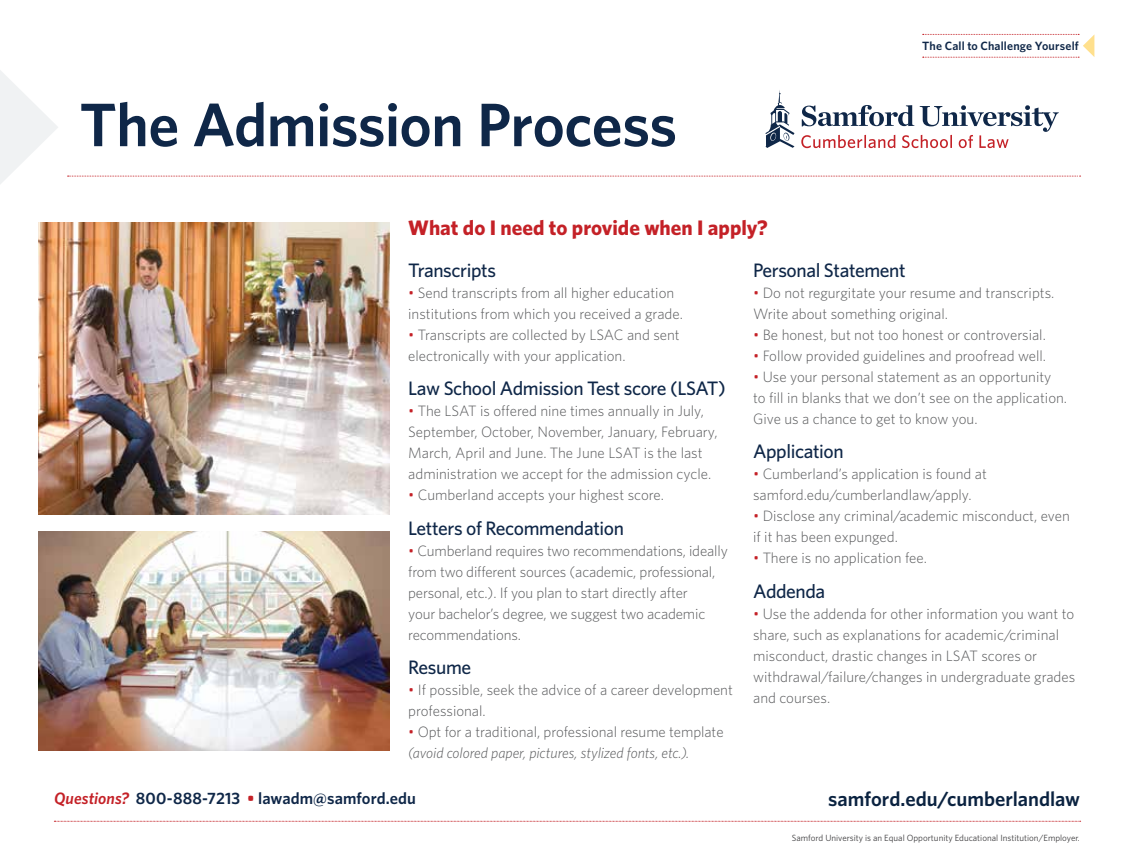
<style>
.page{position:relative;width:1134px;height:864px;background:#fff}
.page>*{position:absolute;margin:0;border:0;box-sizing:border-box;transform-origin:0 0}
.t1{font:600 61.5px "Whitney";letter-spacing:-.01em;color:#0f2748}
.t2{font:700 21px "Whitney";color:#c42127}
.t3{font:600 20.55px "Whitney";color:#0a2240}
.t4{font:500 19.5px "Whitney";letter-spacing:-.02em;color:#0f2748}
.t5{font:600 16.5px "Whitney";letter-spacing:.005em;color:#0f2748}
.t6{font:300 15px/21px "Whitney";color:#58595b}
.t7{font:italic 300 15px/21px "Whitney";letter-spacing:-.005em;color:#58595b}
.t8{font:600 12px "Whitney";letter-spacing:.015em;color:#0f2748}
.t9{font:9px "Whitney";color:#414042}
.s1{color:#c42127}
.s2{font-style:normal;color:#c42127}
.s3{font-style:normal}
.s4{font-style:italic;color:#c42127}
</style>
<div class="page">
<svg style="left:68px;top:176px;width:1013px;height:1px"></svg>
<svg style="left:0;top:70px;width:59px;height:220px"></svg>
<svg style="left:54px;top:821px;width:1027px;height:1px"></svg>
<img style="left:39px;top:223px;width:350px;height:291px">
<svg style="left:801px;top:105px;width:258px;height:43px"></svg>
<svg style="left:765px;top:90px;width:30px;height:58px"></svg>
<img style="left:39px;top:531px;width:350px;height:220px">
<svg style="left:923px;top:34px;width:171px;height:24px"></svg>
<h1 class="t1" style="left:80px;top:84px;width:599px">The Admission Process</h1>
<p class="t8" style="left:922px;top:38px;width:158px">The Call to Challenge Yourself</p>
<h2 class="t2" style="left:408px;top:214px;width:361px">What do I need to provide when I apply?</h2>
<h3 class="t4" style="left:408px;top:257px;width:89px">Transcripts</h3>
<p class="t6" style="left:408px;top:282px;width:276px"><span class="s1">•</span> Send transcripts from all higher education institutions from which you received a grade.</p>
<p class="t6" style="left:408px;top:324px;width:273px"><span class="s1">•</span> Transcripts are collected by LSAC and sent electronically with your application.</p>
<h3 class="t4" style="left:408px;top:376px;width:319px">Law School Admission Test score (LSAT)</h3>
<p class="t6" style="left:408px;top:400px;width:311px"><span class="s1">•</span> The LSAT is offered nine times annually in July, September, October, November, January, February, March, April and June. The June LSAT is the last administration we accept for the admission cycle.</p>
<p class="t6" style="left:408px;top:484px;width:257px"><span class="s1">•</span> Cumberland accepts your highest score.</p>
<h3 class="t4" style="left:408px;top:515px;width:217px">Letters of Recommendation</h3>
<p class="t6" style="left:408px;top:540px;width:321px"><span class="s1">•</span> Cumberland requires two recommendations, ideally from two different sources (academic, professional, personal, etc.). If you plan to start directly after<br>your bachelor’s degree, we suggest two academic recommendations.</p>
<h3 class="t4" style="left:408px;top:655px;width:65px">Resume</h3>
<p class="t6" style="left:408px;top:679px;width:326px"><span class="s1">•</span> If possible, seek the advice of a career development professional.</p>
<p class="t7" style="left:408px;top:721px;width:317px"><span class="s2">•</span> <span class="s3">Opt for a traditional, professional resume template </span>(avoid colored paper, pictures, stylized fonts, etc.).</p>
<h3 class="t4" style="left:753px;top:257px;width:154px">Personal Statement</h3>
<p class="t6" style="left:753px;top:282px;width:303px"><span class="s1">•</span> Do not regurgitate your resume and transcripts.<br>Write about something original.</p>
<p class="t6" style="left:753px;top:324px;width:294px"><span class="s1">•</span> Be honest, but not too honest or controversial.</p>
<p class="t6" style="left:753px;top:345px;width:294px"><span class="s1">•</span> Follow provided guidelines and proofread well.</p>
<p class="t6" style="left:753px;top:366px;width:316px"><span class="s1">•</span> Use your personal statement as an opportunity to fill in blanks that we don’t see on the application.<br>Give us a chance to get to know you.</p>
<h3 class="t4" style="left:753px;top:439px;width:92px">Application</h3>
<p class="t6" style="left:753px;top:463px;width:235px"><span class="s1">•</span> Cumberland’s application is found at samford.edu/cumberlandlaw/apply.</p>
<p class="t6" style="left:753px;top:505px;width:318px"><span class="s1">•</span> Disclose any criminal/academic misconduct, even if it has been expunged.</p>
<p class="t6" style="left:753px;top:547px;width:175px"><span class="s1">•</span> There is no application fee.</p>
<h3 class="t4" style="left:753px;top:578px;width:74px">Addenda</h3>
<p class="t6" style="left:753px;top:603px;width:324px"><span class="s1">•</span> Use the addenda for other information you want to share, such as explanations for academic/criminal misconduct, drastic changes in LSAT scores or withdrawal/failure/changes in undergraduate grades and courses.</p>
<p class="t5" style="left:54px;top:787px;width:364px"><span class="s4">Questions?</span> 800-888-7213 <span class="s1">•</span> lawadm@samford.edu</p>
<h3 class="t3" style="left:828px;top:785px;width:253px">samford.edu/cumberlandlaw</h3>
<p class="t9" style="left:792px;top:832px;width:289px">Samford University is an Equal Opportunity Educational Institution/Employer.</p>
</div>
